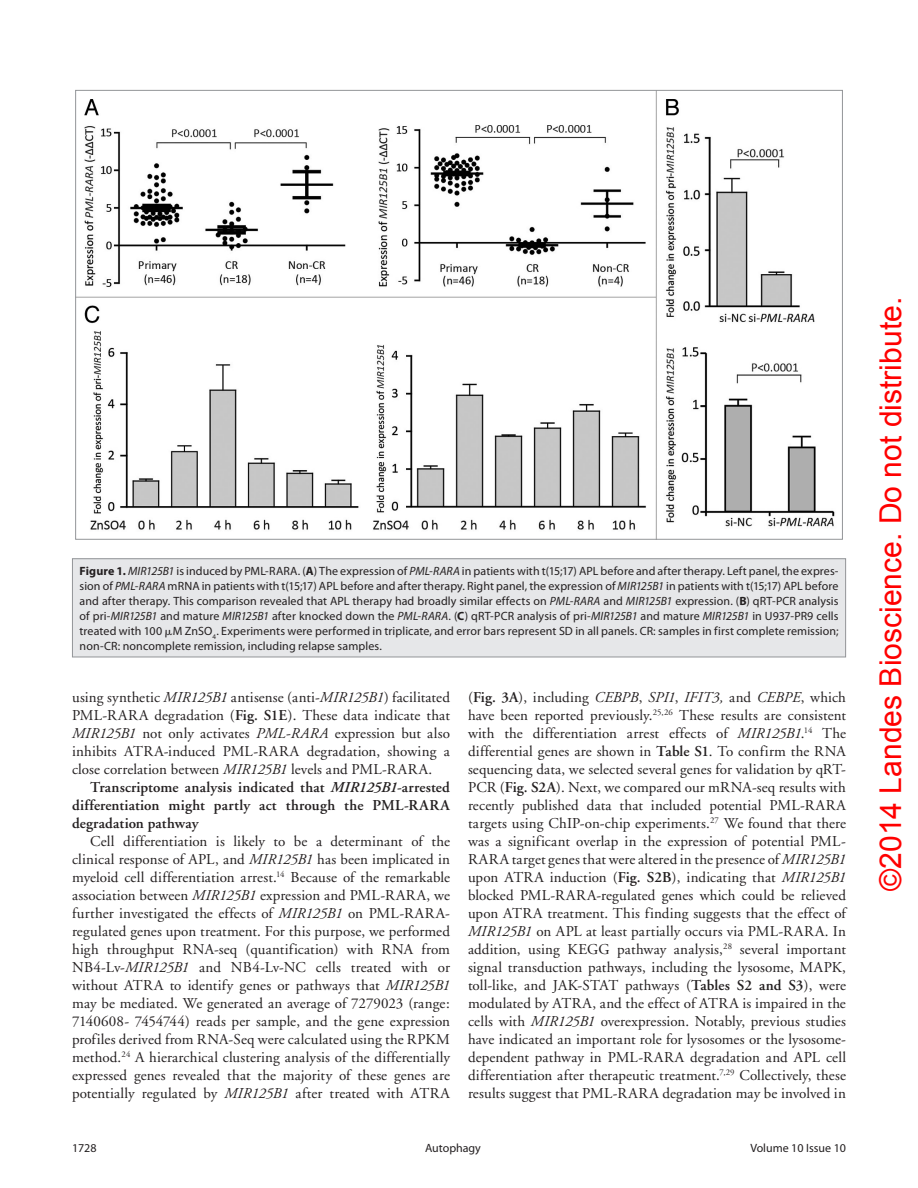
<style>
.page{position:relative;width:918px;height:1188px;background:#fff}
.page>*{position:absolute;margin:0;border:0;box-sizing:border-box;transform-origin:0 0}
.t1{font:30.15px "Arial";color:#f00}
.t2{font:15px/18px "Adobe Garamond";letter-spacing:.01em;color:#231f20;text-align:justify}
.t3{font:600 15px/18px "Adobe Garamond";letter-spacing:.015em;color:#231f20;text-align:justify}
.t4{font:12px/15px "Myriad Pro";letter-spacing:.005em;color:#231f20;text-align:justify}
.s1{font-weight:700}
.s2{font-style:italic}
.s3{font-family:"Universal Std Greekw Math Pi"}
.s4{font-weight:600}
</style>
<div class="page">
<img style="left:77px;top:92px;width:758px;height:446px">
<div style="left:72px;top:559px;width:774px;height:98px;background:#e6e7e9"></div>
<div style="left:72px;top:558px;width:774px;height:99px;border:1px solid #939598"></div>
<p class="t4" style="left:80px;top:563px;width:760px"><span class="s1">Figure 1.</span> <span class="s2">MIR125B1</span> is induced by PML-RARA. (<span class="s1">A</span>) The expression of <span class="s2">PML-RARA</span> in patients with t(15;17) APL before and after therapy. Left panel, the expres&shy;sion of <span class="s2">PML-RARA</span> mRNA in patients with t(15;17) APL before and after therapy. Right panel, the expression of <span class="s2">MIR125B1</span> in patients with t(15;17) APL before and after therapy. This comparison revealed that APL therapy had broadly similar effects on <span class="s2">PML-RARA</span> and <span class="s2">MIR125B1</span> expression. (<span class="s1">B</span>) qRT-PCR analysis of pri-<span class="s2">MIR125B1</span> and mature <span class="s2">MIR125B1</span> after knocked down the <span class="s2">PML-RARA</span>. (<span class="s1">C</span>) qRT-PCR analysis of pri-<span class="s2">MIR125B1</span> and mature <span class="s2">MIR125B1</span> in U937-PR9 cells treated with 100 <span class="s3">μ</span>M ZnSO<sub>4</sub>. Experiments were performed in triplicate, and error bars represent SD in all panels. CR: samples in first complete remission; non-CR: noncomplete remission, including relapse samples.</p>
<p class="t2" style="left:72px;top:689px;width:379px">using synthetic <span class="s2">MIR125B1</span> antisense (anti-<span class="s2">MIR125B1</span>) facilitated PML-RARA degradation (<span class="s4">Fig. S1E</span>). These data indicate that <span class="s2">MIR125B1</span> not only activates <span class="s2">PML-RARA</span> expression but also inhibits ATRA-induced PML-RARA degradation, showing a close correlation between <span class="s2">MIR125B1</span> levels and PML-RARA.</p>
<p class="t3" style="left:72px;top:779px;width:379px;text-indent:18px">Transcriptome analysis indicated that <span class="s2">MIR125B1</span>-arrested differentiation might partly act through the PML-RARA degradation pathway</p>
<p class="t2" style="left:72px;top:833px;width:379px;text-indent:18px">Cell differentiation is likely to be a determinant of the clinical response of APL, and <span class="s2">MIR125B1</span> has been implicated in myeloid cell differentiation arrest.<sup>14</sup> Because of the remarkable association between <span class="s2">MIR125B1</span> expression and PML-RARA, we further investigated the effects of <span class="s2">MIR125B1</span> on PML-RARA&shy;regulated genes upon treatment. For this purpose, we performed high throughput RNA-seq (quantification) with RNA from NB4-Lv-<span class="s2">MIR125B1</span> and NB4-Lv-NC cells treated with or without ATRA to identify genes or pathways that <span class="s2">MIR125B1 </span>may be mediated. We generated an average of 7279023 (range:<br>7140608- 7454744) reads per sample, and the gene expression profiles derived from RNA-Seq were calculated using the RPKM method.<sup>24</sup> A hierarchical clustering analysis of the differentially expressed genes revealed that the majority of these genes are potentially regulated by <span class="s2">MIR125B1</span> after treated with ATRA</p>
<p class="t2" style="left:468px;top:689px;width:380px">(<span class="s4">Fig. 3A</span>), including <span class="s2">CEBPB</span>, <span class="s2">SPI1</span>, <span class="s2">IFIT3,</span> and <span class="s2">CEBPE</span>, which have been reported previously.<sup>25,26</sup> These results are consistent with the differentiation arrest effects of <span class="s2">MIR125B1</span>.<sup>14</sup> The differential genes are shown in <span class="s4">Table S1</span>. To confirm the RNA sequencing data, we selected several genes for validation by qRT-PCR (<span class="s4">Fig. S2A</span>). Next, we compared our mRNA-seq results with recently published data that included potential PML-RARA targets using ChIP-on-chip experiments.<sup>27</sup> We found that there was a significant overlap in the expression of potential PML-RARA target genes that were altered in the presence of <span class="s2">MIR125B1 </span>upon ATRA induction (<span class="s4">Fig. S2B</span>), indicating that <span class="s2">MIR125B1 </span>blocked PML-RARA-regulated genes which could be relieved upon ATRA treatment. This finding suggests that the effect of <span class="s2">MIR125B1</span> on APL at least partially occurs via PML-RARA. In addition, using KEGG pathway analysis,<sup>28</sup> several important signal transduction pathways, including the lysosome, MAPK, toll-like, and JAK-STAT pathways (<span class="s4">Tables S2 and S3</span>), were modulated by ATRA, and the effect of ATRA is impaired in the cells with <span class="s2">MIR125B1</span> overexpression. Notably, previous studies have indicated an important role for lysosomes or the lysosome&shy;dependent pathway in PML-RARA degradation and APL cell differentiation after therapeutic treatment.<sup>7,29</sup> Collectively, these results suggest that PML-RARA degradation may be involved in</p>
<p class="t4" style="left:72px;top:1140px;width:26px">1728</p>
<p class="t4" style="left:425px;top:1140px;width:57px">Autophagy</p>
<p class="t4" style="left:750px;top:1140px;width:97px">Volume 10 Issue 10</p>
<h1 class="t1" style="left:871px;top:891px;width:595px;rotate:-90deg">©2014 Landes Bioscience. Do not distribute.</h1>
</div>
